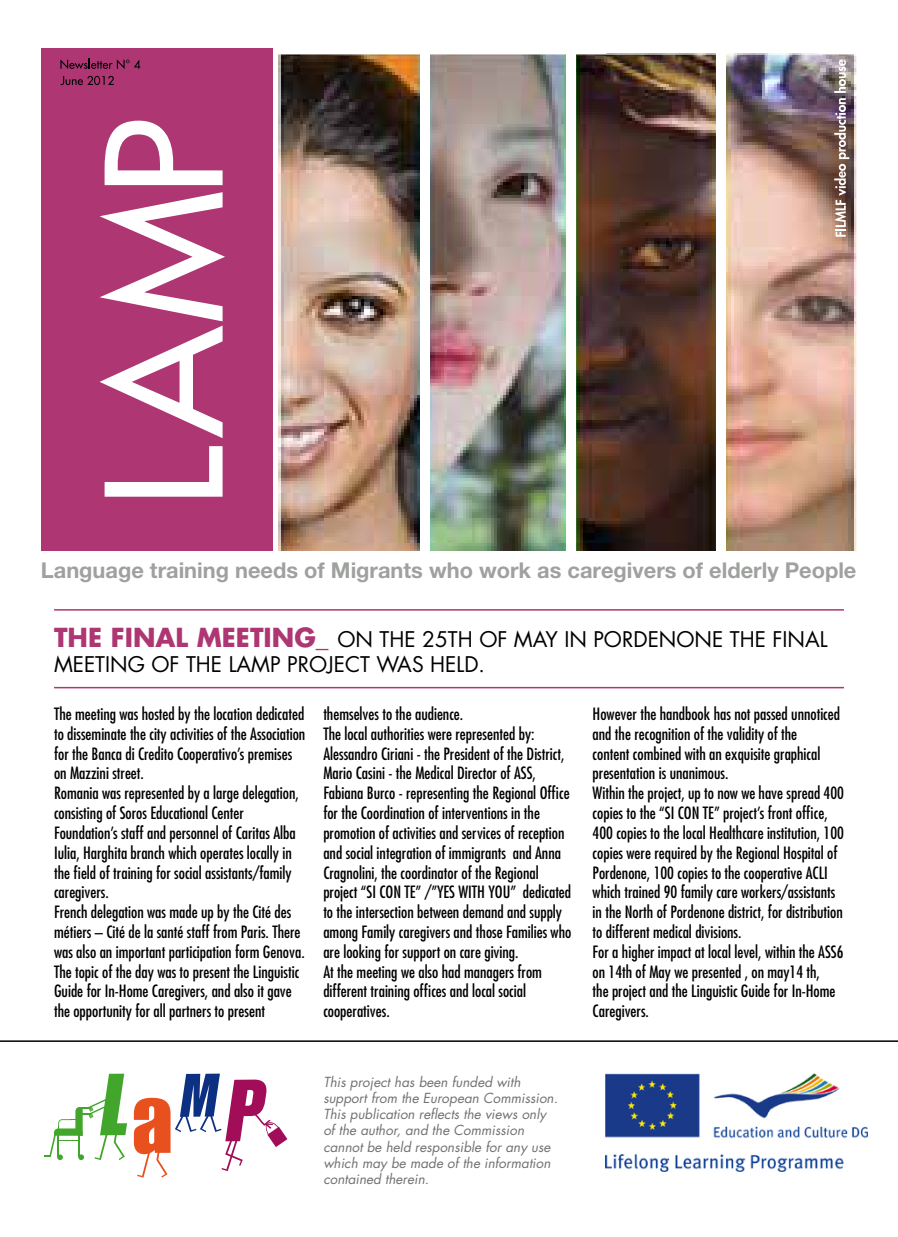
<style>
.page{position:relative;width:898px;height:1237px;background:#fff}
.page>*{position:absolute;margin:0;border:0;box-sizing:border-box;transform-origin:0 0}
.t1{font:700 21.75px "Helvetica Neue LT Pro";color:#9ea19e}
.t2{font:21px/25.2px "Futura Std";color:#000}
.t3{font:condensed 16.5px/19.8px "Futura Std";color:#000}
.t4{font:italic 13.5px/16.2px "Futura Std";color:#707172}
.s1{font-weight:700;font-size:25.5px;color:#ad3673}
</style>
<div class="page">
<img style="left:605px;top:1041px;width:262px;height:131px">
<div style="left:42px;top:48px;width:255px;height:503px;background:#ad3673"></div>
<div style="left:273px;top:33px;width:227px;height:530px;background:#fff"></div>
<img style="left:278px;top:54px;width:578px;height:497px">
<div style="left:420px;top:51px;width:9px;height:508px;background:#fff"></div>
<div style="left:566px;top:51px;width:9px;height:508px;background:#fff"></div>
<svg style="left:104px;top:446px;width:118px;height:50px"></svg>
<svg style="left:99px;top:192px;width:126px;height:246px"></svg>
<svg style="left:104px;top:121px;width:118px;height:64px"></svg>
<img style="left:606px;top:55px;width:211px;height:28px">
<svg style="left:833px;top:60px;width:15px;height:177px"></svg>
<svg style="left:60px;top:58px;width:80px;height:11px"></svg>
<svg style="left:60px;top:76px;width:54px;height:9px"></svg>
<hr style="left:54px;top:686px;width:789px;height:2px;background:#ad3673">
<hr style="left:54px;top:609px;width:789px;height:1px;background:#ad3673">
<div style="left:715px;top:51px;width:10px;height:508px;background:#fff"></div>
<hr style="left:0;top:1040px;width:897px;height:1px;background:#000">
<svg style="left:134px;top:1073px;width:153px;height:104px"></svg>
<svg style="left:44px;top:1073px;width:83px;height:86px"></svg>
<h1 class="t1" style="left:41px;top:556px;width:816px">Language training needs of Migrants who work as caregivers of elderly People</h1>
<p class="t2" style="left:54px;top:626px;width:774px"><span class="s1">THE FINAL MEETING_</span> ON THE 25TH OF MAY IN PORDENONE THE FINAL<br>MEETING OF THE LAMP PROJECT WAS HELD.</p>
<p class="t3" style="left:54px;top:703px;width:253px">The meeting was hosted by the location dedicated to disseminate the city activities of the Association for the Banca di Credito Cooperativo’s premises on Mazzini street.<br>Romania was represented by a large delegation, consisting of Soros Educational Center Foundation’s staff and personnel of Caritas Alba Iulia, Harghita branch which operates locally in the field of training for social assistants/family caregivers.<br>French delegation was made up by the Cité des métiers – Cité de la santé staff from Paris. There was also an important participation form Genova.<br>The topic of the day was to present the Linguistic Guide for In-Home Caregivers, and also it gave the opportunity for all partners to present</p>
<p class="t3" style="left:323px;top:703px;width:249px">themselves to the audience.<br>The local authorities were represented by:<br>Alessandro Ciriani - the President of the District, Mario Casini - the Medical Director of ASS, Fabiana Burco - representing the Regional Office for the Coordination of interventions in the promotion of activities and services of reception and social integration of immigrants and Anna Cragnolini, the coordinator of the Regional project “SI CON TE” /”YES WITH YOU” dedicated to the intersection between demand and supply among Family caregivers and those Families who are looking for support on care giving.<br>At the meeting we also had managers from different training offices and local social cooperatives.</p>
<p class="t3" style="left:592px;top:703px;width:253px">However the handbook has not passed unnoticed and the recognition of the validity of the<br>content combined with an exquisite graphical presentation is unanimous.<br>Within the project, up to now we have spread 400 copies to the “SI CON TE” project’s front office, 400 copies to the local Healthcare institution, 100 copies were required by the Regional Hospital of Pordenone, 100 copies to the cooperative ACLI which trained 90 family care workers/assistants in the North of Pordenone district, for distribution to different medical divisions.<br>For a higher impact at local level, within the ASS6 on 14th of May we presented , on may14 th,<br>the project and the Linguistic Guide for In-Home Caregivers.</p>
<p class="t4" style="left:323px;top:1073px;width:236px">This project has been funded with support from the European Commission.<br>This publication reflects the views only of the author, and the Commission cannot be held responsible for any use which may be made of the information contained therein.</p>
</div>
